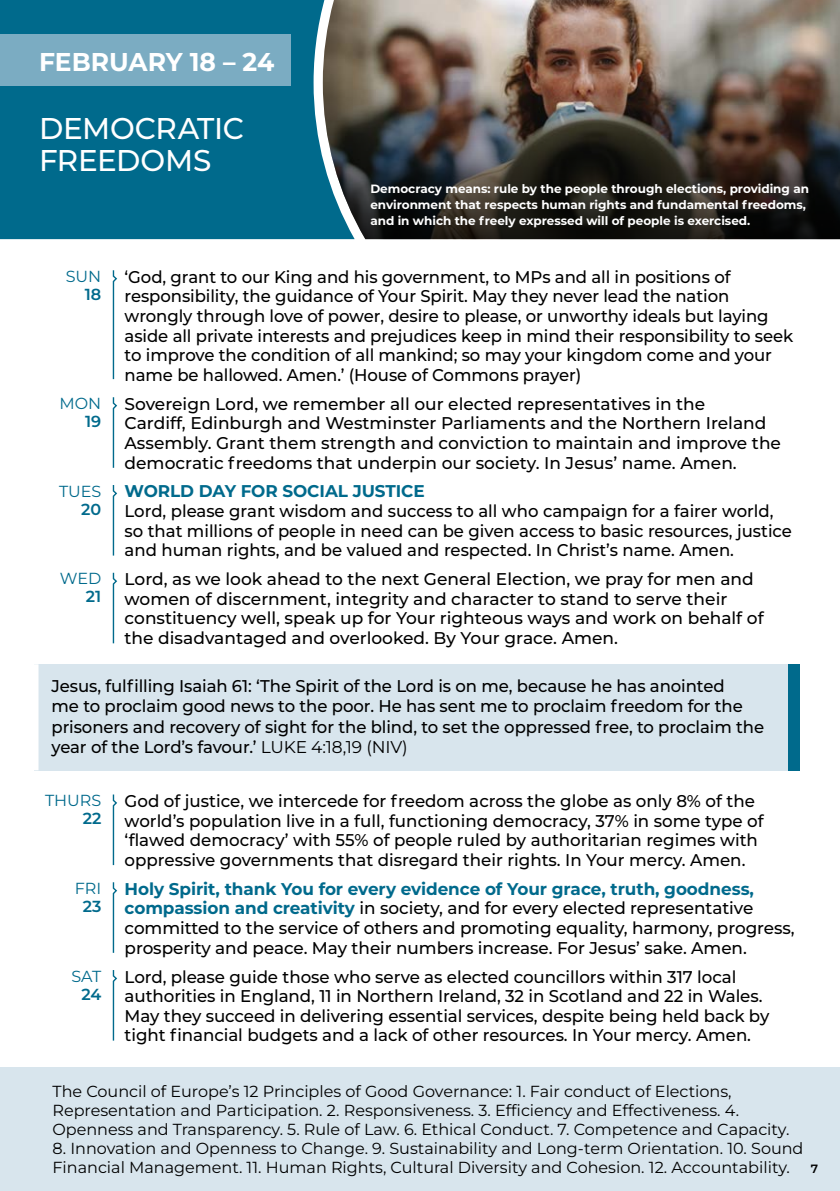
<style>
.page{position:relative;width:840px;height:1191px;background:#fff}
.page>*{position:absolute;margin:0;border:0;box-sizing:border-box;transform-origin:0 0}
.t1{font:500 30px/32px "Montserrat";letter-spacing:-.005em;color:#fff}
.t2{font:700 25.8px "Montserrat";color:#fff}
.t3{font:500 17px/19.6px "Montserrat";letter-spacing:-.005em;color:#000}
.t4{font:700 17px "Montserrat";letter-spacing:-.005em;color:#006a8c}
.t5{font:16px/19.2px "Montserrat";color:#000}
.t6{font:16px "Montserrat";color:#006a8c}
.t7{font:600 16px "Montserrat";color:#006a8c}
.t8{font:700 12px/16px "Montserrat";color:#fff}
.t9{font:600 12px "Montserrat";color:#000}
.s1{font-weight:400}
.s2{font-weight:700;color:#006a8c}
</style>
<div class="page">
<div style="left:0;top:0;width:322px;height:239px;background:#006a8c"></div>
<div style="left:0;top:34px;width:290px;height:52px;background:#7bacc2"></div>
<img style="left:322px;top:0;width:517px;height:239px">
<div style="left:34px;top:664px;width:754px;height:106px;background:#d8e5ed"></div>
<div style="left:788px;top:664px;width:11px;height:106px;background:#006a8c"></div>
<div style="left:30px;top:664px;width:8px;height:106px;background:#fff"></div>
<svg style="left:112px;top:270px;width:6px;height:110px"></svg>
<svg style="left:112px;top:397px;width:6px;height:71px"></svg>
<svg style="left:112px;top:485px;width:6px;height:71px"></svg>
<svg style="left:112px;top:572px;width:6px;height:72px"></svg>
<svg style="left:112px;top:794px;width:5px;height:72px"></svg>
<svg style="left:112px;top:882px;width:6px;height:71px"></svg>
<svg style="left:112px;top:970px;width:6px;height:71px"></svg>
<div style="left:0;top:1067px;width:839px;height:124px;background:#d8e5ed"></div>
<h2 class="t2" style="left:39px;top:43px;width:237px">FEBRUARY 18 – 24</h2>
<h1 class="t1" style="left:39px;top:111px;width:207px">DEMOCRATIC<br>FREEDOMS</h1>
<p class="t8" style="left:370px;top:180px;width:440px">Democracy means: rule by the people through elections, providing an environment that respects human rights and fundamental freedoms, and in which the freely expressed will of people is exercised.</p>
<p class="t6" style="left:66px;top:265px;width:37px">SUN</p>
<p class="t7" style="left:85px;top:283px;width:18px">18</p>
<p class="t3" style="left:124px;top:266px;width:669px">‘God, grant to our King and his government, to MPs and all in positions of responsibility, the guidance of Your Spirit. May they never lead the nation wrongly through love of power, desire to please, or unworthy ideals but laying aside all private interests and prejudices keep in mind their responsibility to seek to improve the condition of all mankind; so may your kingdom come and your name be hallowed. Amen.’ (House of Commons prayer)</p>
<p class="t6" style="left:60px;top:392px;width:43px">MON</p>
<p class="t7" style="left:85px;top:410px;width:18px">19</p>
<p class="t3" style="left:124px;top:393px;width:657px">Sovereign Lord, we remember all our elected representatives in the<br>Cardiff, Edinburgh and Westminster Parliaments and the Northern Ireland Assembly. Grant them strength and conviction to maintain and improve the democratic freedoms that underpin our society. In Jesus’ name. Amen.</p>
<p class="t6" style="left:59px;top:480px;width:44px">TUES</p>
<p class="t7" style="left:81px;top:497px;width:22px">20</p>
<p class="t4" style="left:124px;top:479px;width:301px">WORLD DAY FOR SOCIAL JUSTICE</p>
<p class="t3" style="left:124px;top:500px;width:668px">Lord, please grant wisdom and success to all who campaign for a fairer world, so that millions of people in need can be given access to basic resources, justice and human rights, and be valued and respected. In Christ’s name. Amen.</p>
<p class="t3" style="left:124px;top:568px;width:640px">Lord, as we look ahead to the next General Election, we pray for men and women of discernment, integrity and character to stand to serve their constituency well, speak up for Your righteous ways and work on behalf of the disadvantaged and overlooked. By Your grace. Amen.</p>
<p class="t3" style="left:51px;top:675px;width:713px;line-height:20.4px">Jesus, fulfilling Isaiah 61: ‘The Spirit of the Lord is on me, because he has anointed<br>me to proclaim good news to the poor. He has sent me to proclaim freedom for the prisoners and recovery of sight for the blind, to set the oppressed free, to proclaim the year of the Lord’s favour.’ <span class="s1">LUKE 4:18,19 (NIV)</span></p>
<p class="t6" style="left:45px;top:789px;width:58px">THURS</p>
<p class="t7" style="left:83px;top:807px;width:20px">22</p>
<p class="t6" style="left:60px;top:568px;width:43px">WED</p>
<p class="t7" style="left:86px;top:585px;width:17px">21</p>
<p class="t3" style="left:124px;top:790px;width:640px">God of justice, we intercede for freedom across the globe as only 8% of the world’s population live in a full, functioning democracy, 37% in some type of ‘flawed democracy’ with 55% of people ruled by authoritarian regimes with oppressive governments that disregard their rights. In Your mercy. Amen.</p>
<p class="t6" style="left:75px;top:877px;width:28px">FRI</p>
<p class="t7" style="left:83px;top:894px;width:20px">23</p>
<p class="t3" style="left:124px;top:878px;width:671px"><span class="s2">Holy Spirit, thank You for every evidence of Your grace, truth, goodness, compassion and creativity</span> in society, and for every elected representative committed to the service of others and promoting equality, harmony, progress, prosperity and peace. May their numbers increase. For Jesus’ sake. Amen.</p>
<p class="t3" style="left:124px;top:966px;width:646px">Lord, please guide those who serve as elected councillors within 317 local authorities in England, 11 in Northern Ireland, 32 in Scotland and 22 in Wales.<br>May they succeed in delivering essential services, despite being held back by tight financial budgets and a lack of other resources. In Your mercy. Amen.</p>
<p class="t5" style="left:52px;top:1080px;width:738px">The Council of Europe’s 12 Principles of Good Governance: 1. Fair conduct of Elections,<br>Representation and Participation. 2. Responsiveness. 3. Efficiency and Effectiveness. 4.<br>Openness and Transparency. 5. Rule of Law. 6. Ethical Conduct. 7. Competence and Capacity.</p>
<p class="t5" style="left:52px;top:1138px;width:752px">8. Innovation and Openness to Change. 9. Sustainability and Long-term Orientation. 10. Sound<br>Financial Management. 11. Human Rights, Cultural Diversity and Cohesion. 12. Accountability.</p>
<p class="t6" style="left:71px;top:965px;width:31px">SAT</p>
<p class="t7" style="left:81px;top:982px;width:21px">24</p>
<p class="t9" style="left:810px;top:1160px;width:9px">7</p>
</div>
